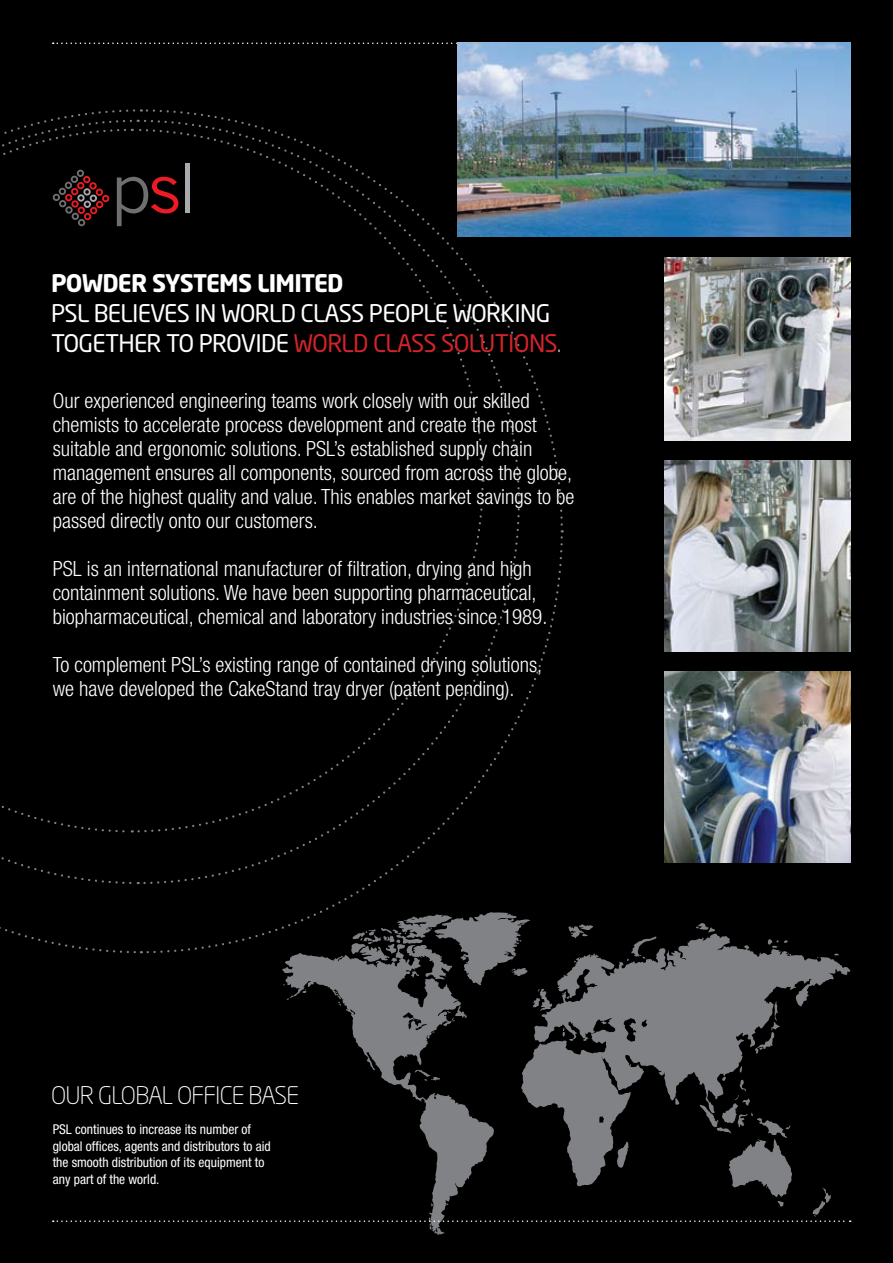
<style>
.page{position:relative;width:893px;height:1263px;background:#000}
.page>*{position:absolute;margin:0;border:0;box-sizing:border-box;transform-origin:0 0}
.t1{font:24px/30px "Neo Sans";letter-spacing:-.03em;color:#fff}
.t2{font:700 24px "Neo Sans";letter-spacing:-.03em;color:#fff}
.t3{font:300 24px "Neo Sans";letter-spacing:-.03em;color:#fff}
.t4{font:300 condensed 21px/24px "Helvetica Neue LT";color:#fff}
.t5{font:condensed 13.5px/16.5px "Helvetica Neue LT";color:#fff}
.s1{color:#d2232a}
.s2{font-weight:300}
</style>
<div class="page">
<svg style="left:143px;top:503px;width:378px;height:382px"></svg>
<svg style="left:139px;top:119px;width:382px;height:378px"></svg>
<svg style="left:1px;top:806px;width:136px;height:78px"></svg>
<svg style="left:2px;top:128px;width:176px;height:354px"></svg>
<div style="left:185px;top:163px;width:5px;height:50px;background:#a7a9ac"></div>
<img style="left:664px;top:257px;width:186px;height:183px">
<img style="left:664px;top:461px;width:186px;height:190px">
<img style="left:664px;top:672px;width:186px;height:190px">
<svg style="left:53px;top:43px;width:404px;height:1px"></svg>
<img style="left:457px;top:43px;width:393px;height:193px">
<svg style="left:282px;top:912px;width:568px;height:323px"></svg>
<svg style="left:53px;top:1220px;width:798px;height:2px"></svg>
<p class="t2" style="left:51px;top:268px;width:294px">POWDER SYSTEMS LIMITED</p>
<p class="t1" style="left:51px;top:298px;width:512px">PSL BELIEVES IN WORLD CLASS PEOPLE WORKING<br>TOGETHER TO PROVIDE <span class="s1">WORLD CLASS SOLUTIONS</span><span class="s2">.</span></p>
<p class="t4" style="left:53px;top:388px;width:523px">Our experienced engineering teams work closely with our skilled chemists to accelerate process development and create the most suitable and ergonomic solutions. PSL’s established supply chain management ensures all components, sourced from across the globe, are of the highest quality and value. This enables market savings to be passed directly onto our customers.</p>
<p class="t4" style="left:53px;top:556px;width:496px">PSL is an international manufacturer of filtration, drying and high containment solutions. We have been supporting pharmaceutical, biopharmaceutical, chemical and laboratory industries since 1989.</p>
<p class="t4" style="left:53px;top:652px;width:491px">To complement PSL’s existing range of contained drying solutions, we have developed the CakeStand tray dryer (patent pending).</p>
<p class="t3" style="left:51px;top:1081px;width:250px">OUR GLOBAL OFFICE BASE</p>
<p class="t5" style="left:53px;top:1121px;width:219px">PSL continues to increase its number of global offices, agents and distributors to aid the smooth distribution of its equipment to any part of the world.</p>
</div>
